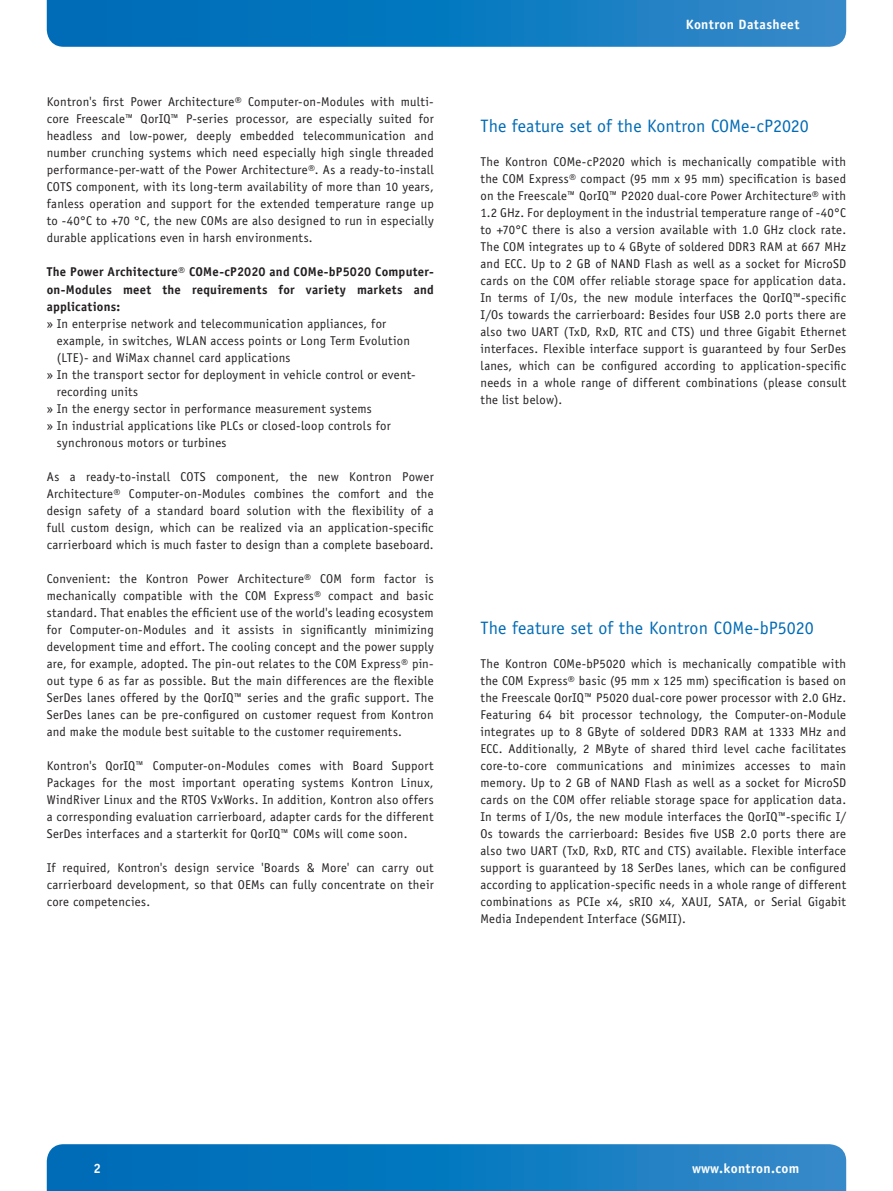
<style>
.page{position:relative;width:893px;height:1191px;background:#fff}
.page>*{position:absolute;margin:0;border:0;box-sizing:border-box;transform-origin:0 0}
.t1{font:18px "Officina Sans";letter-spacing:.01em;color:#006bb6}
.t2{font:700 13.5px "Officina Sans";letter-spacing:.025em;color:#fff}
.t3{font:12.75px/17px "Officina Sans";letter-spacing:.02em;color:#231f20;text-align:justify}
.t4{font:700 12.75px/17px "Officina Sans";letter-spacing:.02em;color:#231f20;text-align:justify}
</style>
<div class="page">
<svg style="left:47px;top:1144px;width:799px;height:47px;background:#117ac0"></svg>
<svg style="left:47px;top:0;width:799px;height:47px;background:#117ac0"></svg>
<p class="t3" style="left:47px;top:95px;width:389px">Kontron's first Power Architecture® Computer-on-Modules with multi&shy;core Freescale™ QorIQ™ P-series processor, are especially suited for headless and low-power, deeply embedded telecommunication and number crunching systems which need especially high single threaded performance-per-watt of the Power Architecture®. As a ready-to-install COTS component, with its long-term availability of more than 10 years, fanless operation and support for the extended temperature range up to -40°C to +70 °C, the new COMs are also designed to run in especially durable applications even in harsh environments.</p>
<p class="t4" style="left:47px;top:265px;width:388px">The Power Architecture® COMe-cP2020 and COMe-bP5020 Computer&shy;on-Modules meet the requirements for variety markets and applications:</p>
<p class="t3" style="left:47px;top:316px;width:341px">» In enterprise network and telecommunication appliances, for</p>
<p class="t3" style="left:57px;top:333px;width:355px">example, in switches, WLAN access points or Long Term Evolution</p>
<p class="t3" style="left:57px;top:350px;width:235px">(LTE)- and WiMax channel card applications</p>
<p class="t3" style="left:47px;top:367px;width:370px">» In the transport sector for deployment in vehicle control or event-</p>
<p class="t3" style="left:57px;top:384px;width:83px">recording units</p>
<p class="t3" style="left:47px;top:401px;width:327px">» In the energy sector in performance measurement systems</p>
<p class="t3" style="left:47px;top:418px;width:345px">» In industrial applications like PLCs or closed-loop controls for</p>
<p class="t3" style="left:57px;top:435px;width:171px">synchronous motors or turbines</p>
<p class="t3" style="left:47px;top:469px;width:388px">As a ready-to-install COTS component, the new Kontron Power Architecture® Computer-on-Modules combines the comfort and the design safety of a standard board solution with the flexibility of a full custom design, which can be realized via an application-specific carrierboard which is much faster to design than a complete baseboard.</p>
<p class="t3" style="left:47px;top:571px;width:388px">Convenient: the Kontron Power Architecture® COM form factor is mechanically compatible with the COM Express® compact and basic standard. That enables the efficient use of the world's leading ecosystem for Computer-on-Modules and it assists in significantly minimizing development time and effort. The cooling concept and the power supply are, for example, adopted. The pin-out relates to the COM Express® pin&shy;out type 6 as far as possible. But the main differences are the flexible SerDes lanes offered by the QorIQ™ series and the grafic support. The SerDes lanes can be pre-configured on customer request from Kontron and make the module best suitable to the customer requirements.</p>
<p class="t3" style="left:47px;top:758px;width:388px">Kontron's QorIQ™ Computer-on-Modules comes with Board Support Packages for the most important operating systems Kontron Linux, WindRiver Linux and the RTOS VxWorks. In addition, Kontron also offers a corresponding evaluation carrierboard, adapter cards for the different SerDes interfaces and a starterkit for QorIQ™ COMs will come soon.</p>
<p class="t3" style="left:47px;top:860px;width:388px">If required, Kontron's design service 'Boards &amp; More' can carry out carrierboard development, so that OEMs can fully concentrate on their core competencies.</p>
<p class="t2" style="left:686px;top:19px;width:115px">Kontron Datasheet</p>
<h1 class="t1" style="left:480px;top:119px;width:330px">The feature set of the Kontron COMe-cP2020</h1>
<p class="t3" style="left:480px;top:154px;width:367px">The Kontron COMe-cP2020 which is mechanically compatible with the COM Express® compact (95 mm x 95 mm) specification is based on the Freescale™ QorIQ™ P2020 dual-core Power Architecture® with 1.2 GHz. For deployment in the industrial temperature range of -40°C to +70°C there is also a version available with 1.0 GHz clock rate.<br>The COM integrates up to 4 GByte of soldered DDR3 RAM at 667 MHz and ECC. Up to 2 GB of NAND Flash as well as a socket for MicroSD cards on the COM offer reliable storage space for application data.<br>In terms of I/Os, the new module interfaces the QorIQ™-specific I/Os towards the carrierboard: Besides four USB 2.0 ports there are also two UART (TxD, RxD, RTC and CTS) und three Gigabit Ethernet interfaces. Flexible interface support is guaranteed by four SerDes lanes, which can be configured according to application-specific needs in a whole range of different combinations (please consult the list below).</p>
<h1 class="t1" style="left:480px;top:621px;width:335px">The feature set of the Kontron COMe-bP5020</h1>
<p class="t3" style="left:480px;top:656px;width:367px">The Kontron COMe-bP5020 which is mechanically compatible with the COM Express® basic (95 mm x 125 mm) specification is based on the Freescale QorIQ™ P5020 dual-core power processor with 2.0 GHz.<br>Featuring 64 bit processor technology, the Computer-on-Module integrates up to 8 GByte of soldered DDR3 RAM at 1333 MHz and ECC. Additionally, 2 MByte of shared third level cache facilitates core-to-core communications and minimizes accesses to main memory. Up to 2 GB of NAND Flash as well as a socket for MicroSD cards on the COM offer reliable storage space for application data.<br>In terms of I/Os, the new module interfaces the QorIQ™-specific I/ Os towards the carrierboard: Besides five USB 2.0 ports there are also two UART (TxD, RxD, RTC and CTS) available. Flexible interface support is guaranteed by 18 SerDes lanes, which can be configured according to application-specific needs in a whole range of different combinations as PCIe x4, sRIO x4, XAUI, SATA, or Serial Gigabit Media Independent Interface (SGMII).</p>
<p class="t2" style="left:94px;top:1163px;width:9px">2</p>
<p class="t2" style="left:692px;top:1163px;width:109px">www.kontron.com</p>
</div>
